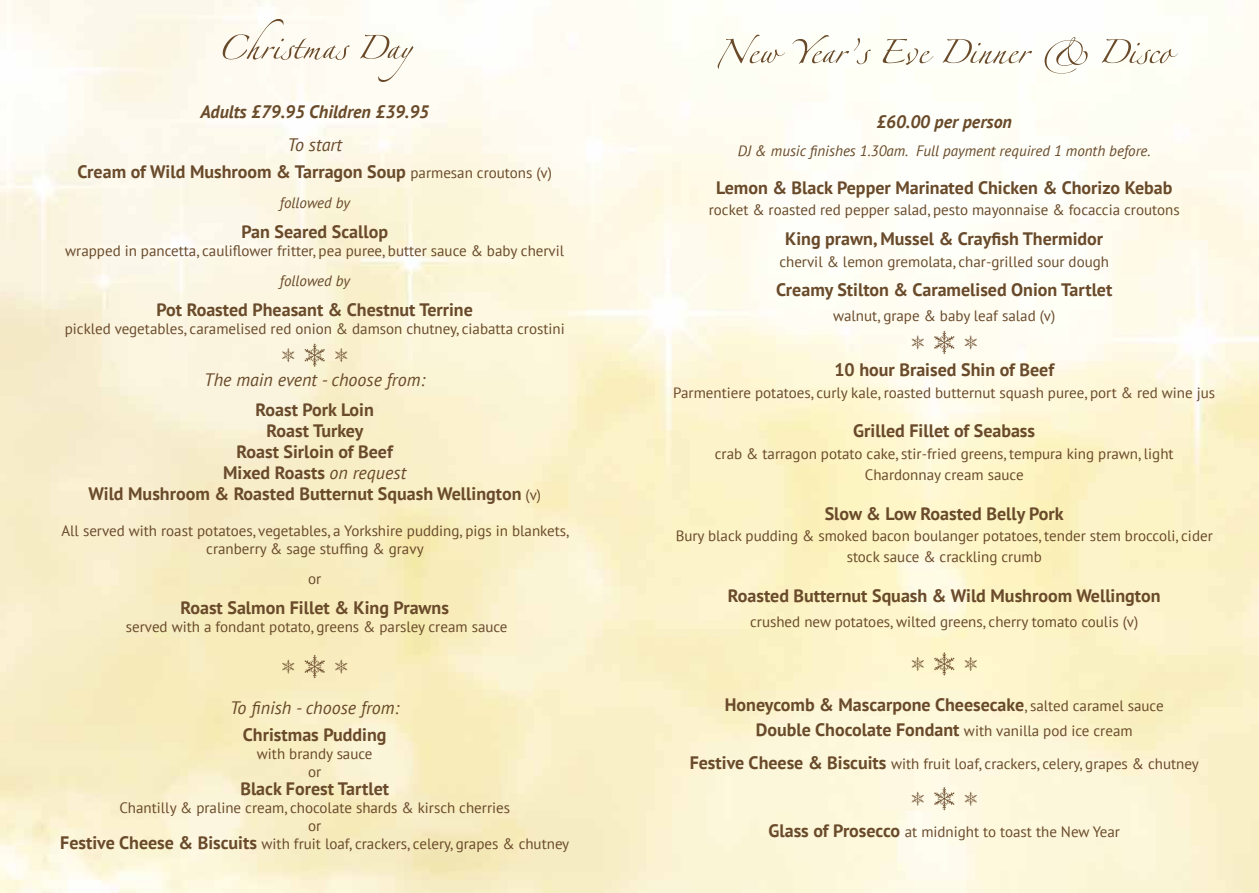
<style>
.page{position:relative;width:1259px;height:893px;background:#fff}
.page>*{position:absolute;margin:0;border:0;box-sizing:border-box;transform-origin:0 0}
.t1{font:54px "Linotype Zapfino One";color:#694a2a}
.t2{font:700 18px/21px "PT Sans";color:#694a2a;text-align:center}
.t3{font:italic 18px "PT Sans";color:#694a2a}
.t4{font:italic 700 18px "PT Sans";color:#694a2a}
.t5{font:15px/18px "PT Sans";color:#694a2a;text-align:center}
.t6{font:italic 15px "PT Sans";color:#694a2a}
.s1{font-weight:400;font-style:italic}
.s2{font-weight:400;font-size:15px}
.s3{font-weight:700;font-size:18px}
</style>
<div class="page">
<svg style="left:282px;top:659px;width:12px;height:15px"></svg>
<svg style="left:304px;top:655px;width:21px;height:23px"></svg>
<svg style="left:335px;top:659px;width:12px;height:15px"></svg>
<svg style="left:911px;top:657px;width:13px;height:14px"></svg>
<svg style="left:934px;top:652px;width:20px;height:24px"></svg>
<svg style="left:964px;top:657px;width:13px;height:14px"></svg>
<svg style="left:911px;top:792px;width:13px;height:14px"></svg>
<svg style="left:934px;top:787px;width:20px;height:23px"></svg>
<svg style="left:964px;top:792px;width:13px;height:14px"></svg>
<svg style="left:911px;top:335px;width:13px;height:15px"></svg>
<svg style="left:934px;top:331px;width:20px;height:23px"></svg>
<svg style="left:964px;top:335px;width:13px;height:15px"></svg>
<svg style="left:282px;top:348px;width:12px;height:14px"></svg>
<svg style="left:304px;top:343px;width:21px;height:24px"></svg>
<svg style="left:335px;top:348px;width:12px;height:14px"></svg>
<h1 class="t1" style="left:218px;top:8px;width:195px">Christmas Day</h1>
<p class="t4" style="left:200px;top:99px;width:230px">Adults £79.95 Children £39.95</p>
<p class="t2" style="left:77px;top:131px;width:476px;line-height:26.5px"><span class="s1">To start<br></span>Cream of Wild Mushroom &amp; Tarragon Soup <span class="s2">parmesan croutons (v)</span></p>
<p class="t6" style="left:280px;top:193px;width:72px">followed by</p>
<p class="t2" style="left:241px;top:221px;width:148px">Pan Seared Scallop</p>
<p class="t5" style="left:65px;top:241px;width:500px">wrapped in pancetta, cauliflower fritter, pea puree, butter sauce &amp; baby chervil</p>
<p class="t6" style="left:280px;top:271px;width:72px">followed by</p>
<p class="t2" style="left:156px;top:299px;width:318px">Pot Roasted Pheasant &amp; Chestnut Terrine</p>
<p class="t5" style="left:65px;top:319px;width:501px">pickled vegetables, caramelised red onion &amp; damson chutney, ciabatta crostini</p>
<p class="t3" style="left:204px;top:369px;width:222px">The main event - choose from:</p>
<p class="t2" style="left:88px;top:399px;width:454px">Roast Pork Loin<br>Roast Turkey<br>Roast Sirloin of Beef<br>Mixed Roasts <span class="s1">on request<br></span>Wild Mushroom &amp; Roasted Butternut Squash Wellington <span class="s2">(v)</span></p>
<p class="t5" style="left:61px;top:521px;width:509px">All served with roast potatoes, vegetables, a Yorkshire pudding, pigs in blankets, cranberry &amp; sage stuffing &amp; gravy</p>
<p class="t5" style="left:308px;top:569px;width:15px">or</p>
<p class="t2" style="left:180px;top:597px;width:270px">Roast Salmon Fillet &amp; King Prawns</p>
<p class="t5" style="left:126px;top:617px;width:383px">served with a fondant potato, greens &amp; parsley cream sauce</p>
<p class="t3" style="left:230px;top:696px;width:171px">To finish - choose from:</p>
<p class="t2" style="left:243px;top:723px;width:145px">Christmas Pudding</p>
<p class="t5" style="left:257px;top:744px;width:117px">with brandy sauce or</p>
<p class="t2" style="left:240px;top:777px;width:150px">Black Forest Tartlet</p>
<p class="t5" style="left:60px;top:798px;width:510px">Chantilly &amp; praline cream, chocolate shards &amp; kirsch cherries<br>or<br><span class="s3">Festive Cheese &amp; Biscuits</span> with fruit loaf, crackers, celery, grapes &amp; chutney</p>
<h1 class="t1" style="left:717px;top:12px;width:456px">New Year’s Eve Dinner &amp; Disco</h1>
<p class="t4" style="left:876px;top:110px;width:137px">£60.00 per person</p>
<p class="t6" style="left:738px;top:141px;width:414px">DJ &amp; music finishes 1.30am. Full payment required 1 month before.</p>
<p class="t2" style="left:716px;top:177px;width:458px">Lemon &amp; Black Pepper Marinated Chicken &amp; Chorizo Kebab</p>
<p class="t5" style="left:709px;top:201px;width:472px">rocket &amp; roasted red pepper salad, pesto mayonnaise &amp; focaccia croutons</p>
<p class="t2" style="left:785px;top:228px;width:319px">King prawn, Mussel &amp; Crayfish Thermidor</p>
<p class="t5" style="left:779px;top:252px;width:331px">chervil &amp; lemon gremolata, char-grilled sour dough</p>
<p class="t2" style="left:776px;top:279px;width:338px">Creamy Stilton &amp; Caramelised Onion Tartlet</p>
<p class="t5" style="left:833px;top:307px;width:224px">walnut, grape &amp; baby leaf salad (v)</p>
<p class="t2" style="left:834px;top:359px;width:221px">10 hour Braised Shin of Beef</p>
<p class="t5" style="left:673px;top:383px;width:543px">Parmentiere potatoes, curly kale, roasted butternut squash puree, port &amp; red wine jus</p>
<p class="t2" style="left:853px;top:420px;width:183px">Grilled Fillet of Seabass</p>
<p class="t5" style="left:715px;top:442px;width:460px;line-height:21.3px">crab &amp; tarragon potato cake, stir-fried greens, tempura king prawn, light<br>Chardonnay cream sauce</p>
<p class="t2" style="left:824px;top:503px;width:240px">Slow &amp; Low Roasted Belly Pork</p>
<p class="t5" style="left:675px;top:525px;width:538px;line-height:21.3px">Bury black pudding &amp; smoked bacon boulanger potatoes, tender stem broccoli, cider stock sauce &amp; crackling crumb</p>
<p class="t2" style="left:728px;top:585px;width:434px">Roasted Butternut Squash &amp; Wild Mushroom Wellington</p>
<p class="t5" style="left:750px;top:613px;width:390px">crushed new potatoes, wilted greens, cherry tomato coulis (v)</p>
<p class="t2" style="left:725px;top:692px;width:440px;line-height:25px">Honeycomb &amp; Mascarpone Cheesecake<span class="s2">, salted caramel sauce<br></span>Double Chocolate Fondant <span class="s2">with vanilla pod ice cream</span></p>
<p class="t5" style="left:689px;top:755px;width:510px"><span class="s3">Festive Cheese &amp; Biscuits</span> with fruit loaf, crackers, celery, grapes &amp; chutney</p>
<p class="t5" style="left:768px;top:822px;width:353px"><span class="s3">Glass of Prosecco</span> at midnight to toast the New Year</p>
</div>
